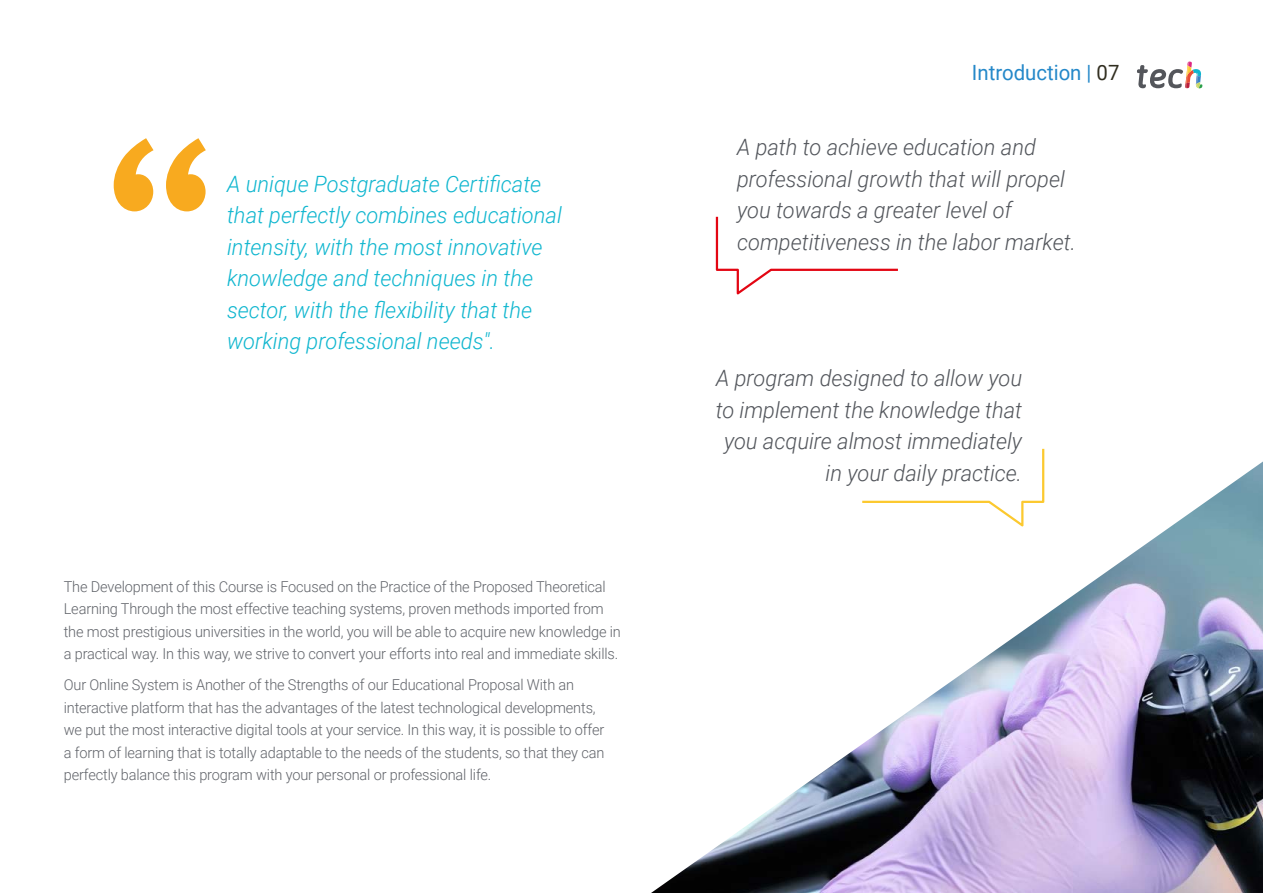
<style>
.page{position:relative;width:1263px;height:893px;background:#fff}
.page>*{position:absolute;margin:0;border:0;box-sizing:border-box;transform-origin:0 0}
.t1{font:italic 300 22.5px/31.5px "Roboto";color:#52555b}
.t2{font:italic 300 22.5px/31.5px "Roboto";color:#0fb6cf}
.t3{font:21px "Roboto";color:#2488c9}
.t4{font:300 15px/22.5px "Roboto";letter-spacing:-.01em;color:#61646a}
.s1{color:#312e20}
</style>
<div class="page">
<svg style="left:114px;top:138px;width:92px;height:73px"></svg>
<img style="left:651px;top:461px;width:612px;height:432px">
<svg style="left:1137px;top:62px;width:65px;height:27px"></svg>
<svg style="left:715px;top:216px;width:183px;height:79px"></svg>
<svg style="left:860px;top:448px;width:185px;height:82px"></svg>
<h1 class="t2" style="left:227px;top:167px;width:336px">A unique Postgraduate Certificate that perfectly combines educational intensity, with the most innovative knowledge and techniques in the sector, with the flexibility that the working professional needs".</h1>
<p class="t4" style="left:64px;top:575px;width:559px">The Development of this Course is Focused on the Practice of the Proposed Theoretical Learning Through the most effective teaching systems, proven methods imported from the most prestigious universities in the world, you will be able to acquire new knowledge in a practical way. In this way, we strive to convert your efforts into real and immediate skills.</p>
<p class="t4" style="left:64px;top:673px;width:542px">Our Online System is Another of the Strengths of our Educational Proposal With an interactive platform that has the advantages of the latest technological developments, we put the most interactive digital tools at your service. In this way, it is possible to offer a form of learning that is totally adaptable to the needs of the students, so that they can perfectly balance this program with your personal or professional life.</p>
<h2 class="t3" style="left:972px;top:57px;width:149px">Introduction | <span class="s1">07</span></h2>
<h1 class="t1" style="left:737px;top:130px;width:340px">A path to achieve education and professional growth that will propel you towards a greater level of competitiveness in the labor market.</h1>
<h1 class="t1" style="left:716px;top:362px;width:308px;text-align:right">A program designed to allow you to implement the knowledge that you acquire almost immediately in your daily practice.</h1>
</div>
